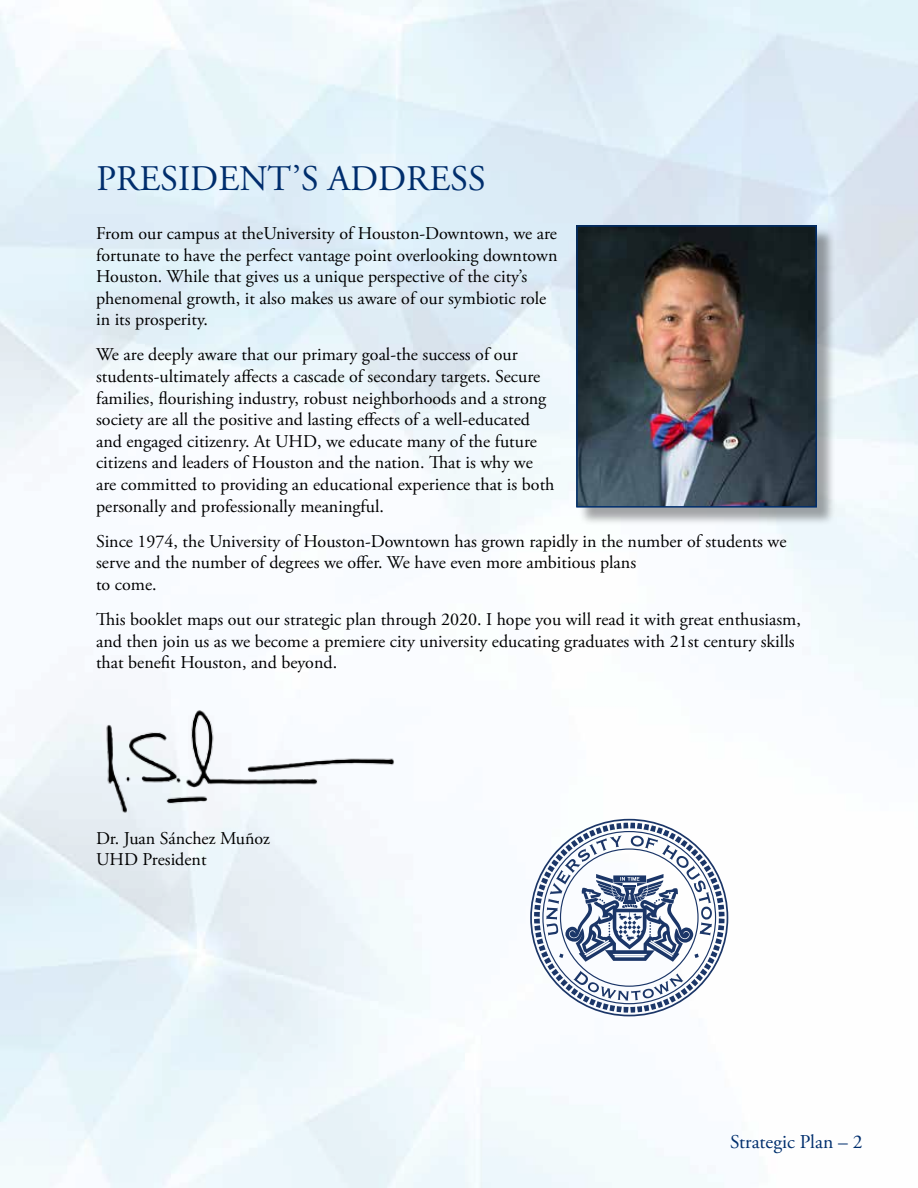
<style>
.page{position:relative;width:918px;height:1188px;background:#fff}
.page>*{position:absolute;margin:0;border:0;box-sizing:border-box;transform-origin:0 0}
.t1{font:36px "Adobe Garamond Pro";color:#002e6d}
.t2{font:19.5px "Adobe Garamond Pro";color:#002e6d}
.t3{font:18px/21.6px "Adobe Garamond Pro";color:#000}
</style>
<div class="page">
<svg style="left:530px;top:819px;width:198px;height:197px"></svg>
<svg style="left:695px;top:854px;width:8px;height:7px"></svg>
<div style="left:578px;top:227px;width:258px;height:299px;background:#000;opacity:.35"></div>
<img style="left:579px;top:228px;width:235px;height:277px">
<div style="left:576px;top:225px;width:241px;height:283px;border:2px solid #002e6d"></div>
<img style="left:101px;top:708px;width:296px;height:107px">
<h1 class="t1" style="left:97px;top:157px;width:391px">PRESIDENT’S ADDRESS</h1>
<p class="t3" style="left:96px;top:223px;width:463px">From our campus at theUniversity of Houston-Downtown, we are fortunate to have the perfect vantage point overlooking downtown Houston. While that gives us a unique perspective of the city’s phenomenal growth, it also makes us aware of our symbiotic role in its prosperity.</p>
<p class="t3" style="left:96px;top:345px;width:460px">We are deeply aware that our primary goal-the success of our students-ultimately affects a cascade of secondary targets. Secure families, flourishing industry, robust neighborhoods and a strong society are all the positive and lasting effects of a well-educated and engaged citizenry. At UHD, we educate many of the future citizens and leaders of Houston and the nation. That is why we are committed to providing an educational experience that is both personally and professionally meaningful.</p>
<p class="t3" style="left:96px;top:531px;width:692px">Since 1974, the University of Houston-Downtown has grown rapidly in the number of students we serve and the number of degrees we offer. We have even more ambitious plans<br>to come.</p>
<p class="t3" style="left:96px;top:609px;width:706px">This booklet maps out our strategic plan through 2020. I hope you will read it with great enthusiasm, and then join us as we become a premiere city university educating graduates with 21st century skills that benefit Houston, and beyond.</p>
<p class="t3" style="left:96px;top:828px;width:175px">Dr. Juan Sánchez Muñoz<br>UHD President</p>
<p class="t2" style="left:730px;top:1130px;width:134px">Strategic Plan – 2</p>
</div>
